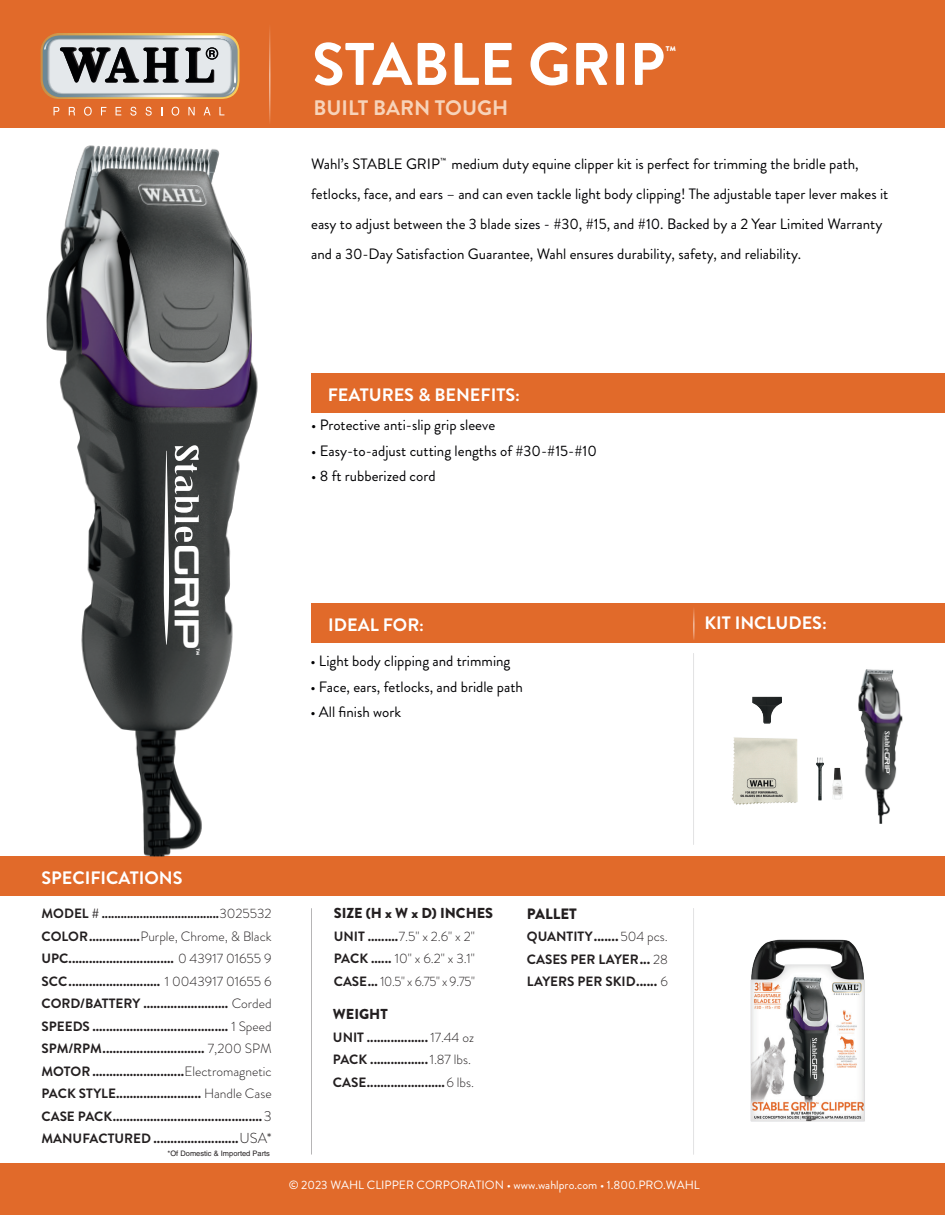
<style>
.page{position:relative;width:945px;height:1215px;background:#fff}
.page>*{position:absolute;margin:0;border:0;box-sizing:border-box;transform-origin:0 0}
.t1{font:700 60px "Brandon Grotesque";color:#fff}
.t2{font:31.95px "Birch Std";color:#fff;scale:2.13 1}
.t3{font:700 21px "Brandon Grotesque";color:#f7d3b9}
.t4{font:700 18px "Brandon Grotesque";color:#fff}
.t5{font:700 15.45px "Brandon Grotesque";color:#e16a2a}
.t6{font:15px/30px "Brandon Grotesque";color:#000103}
.t7{font:900 15px "Brandon Grotesque";color:#231f20}
.t8{font:700 14.4px/22.5px "Brandon Grotesque";color:#231f20;text-align:justify}
.t9{font:900 14.4px "Brandon Grotesque";color:#231f20}
.t10{font:700 13.5px/22.5px "Brandon Grotesque";color:#231f20}
.t11{font:300 13.5px/22.5px "Brandon Grotesque";letter-spacing:-.02em;color:#231f20;text-align:justify}
.t12{font:12px "Brandon Grotesque";color:#fff}
.t13{font:700 10.2px "Brandon Grotesque";color:#fff}
.t14{font:7.5px "Helvetica LT";color:#231f20}
.t15{font:6.6px "Birch Std";color:#fff;scale:2.13 1}
.t16{font:700 2.1px "Brandon Grotesque";color:#fff}
.s1{font-family:"Pirulen Rg";font-weight:700;font-size:34.05px}
.s2{font-weight:300}
.s3{font-size:14.4px}
.s4{font-size:13.5px}
.s5{font-weight:300;font-size:13.5px}
.s6{font-weight:700}
.s7{font-weight:700;font-size:14.4px}
.s8{font-weight:900}
.s9{font-size:15px}
.s10{font-family:"Pirulen Rg";font-weight:700;font-size:7.05px}
</style>
<div class="page">
<div style="left:0;top:1163px;width:945px;height:51px;background:#e16a2a"></div>
<div style="left:0;top:0;width:945px;height:128px;background:#e16a2a"></div>
<div style="left:0;top:857px;width:944px;height:39px;background:#e16a2a"></div>
<div style="left:311px;top:374px;width:633px;height:39px;background:#e16a2a"></div>
<div style="left:312px;top:604px;width:633px;height:39px;background:#e16a2a"></div>
<img style="left:46px;top:145px;width:212px;height:711px">
<svg style="left:163px;top:451px;width:7px;height:194px"></svg>
<hr style="left:269px;top:23px;width:2px;height:101px;background:#fff">
<hr style="left:693px;top:607px;width:2px;height:33px;background:#fff">
<svg style="left:54px;top:107px;width:5px;height:8px"></svg>
<svg style="left:69px;top:107px;width:6px;height:8px"></svg>
<svg style="left:84px;top:107px;width:8px;height:9px"></svg>
<svg style="left:101px;top:107px;width:5px;height:8px"></svg>
<svg style="left:116px;top:107px;width:5px;height:8px"></svg>
<svg style="left:130px;top:107px;width:6px;height:9px"></svg>
<svg style="left:146px;top:107px;width:6px;height:9px"></svg>
<svg style="left:172px;top:107px;width:7px;height:9px"></svg>
<svg style="left:188px;top:107px;width:7px;height:8px"></svg>
<svg style="left:204px;top:107px;width:7px;height:8px"></svg>
<svg style="left:219px;top:107px;width:5px;height:8px"></svg>
<svg style="left:41px;top:33px;width:198px;height:66px"></svg>
<img style="left:750px;top:939px;width:115px;height:183px">
<img style="left:752px;top:696px;width:30px;height:28px">
<img style="left:816px;top:757px;width:8px;height:43px">
<img style="left:858px;top:669px;width:45px;height:155px">
<svg style="left:883px;top:732px;width:1px;height:40px"></svg>
<img style="left:732px;top:737px;width:66px;height:68px">
<img style="left:832px;top:768px;width:11px;height:32px">
<h1 class="t1" style="left:312px;top:22px;width:354px">STABLE GRIP</h1>
<p class="t5" style="left:665px;top:40px;width:13px">™</p>
<h3 class="t3" style="left:314px;top:93px;width:196px">BUILT BARN TOUGH</h3>
<p class="t6" style="left:311px;top:149px;width:579px">Wahl’s STABLE GRIP<sup>™</sup> medium duty equine clipper kit is perfect for trimming the bridle path, fetlocks, face, and ears – and can even tackle light body clipping! The adjustable taper lever makes it easy to adjust between the 3 blade sizes - #30, #15, and #10. Backed by a 2 Year Limited Warranty and a 30-Day Satisfaction Guarantee, Wahl ensures durability, safety, and reliability.</p>
<h2 class="t2" style="left:204px;top:444px;width:98px;rotate:90deg">Stable<span class="s1">GRIP</span></h2>
<p class="t13" style="left:203px;top:648px;width:9px;rotate:90deg">™</p>
<p class="t4" style="left:328px;top:382px;width:194px">FEATURES &amp; BENEFITS:</p>
<p class="t6" style="left:311px;top:410px;width:186px">• Protective anti-slip grip sleeve</p>
<p class="t6" style="left:311px;top:436px;width:287px">• Easy-to-adjust cutting lengths of #30-#15-#10</p>
<p class="t6" style="left:311px;top:461px;width:126px">• 8 ft rubberized cord</p>
<p class="t4" style="left:328px;top:612px;width:97px">IDEAL FOR:</p>
<p class="t4" style="left:704px;top:610px;width:124px">KIT INCLUDES:</p>
<p class="t6" style="left:310px;top:646px;width:202px">• Light body clipping and trimming</p>
<p class="t6" style="left:310px;top:672px;width:214px">• Face, ears, fetlocks, and bridle path</p>
<p class="t6" style="left:310px;top:697px;width:92px">• All finish work</p>
<p class="t4" style="left:41px;top:865px;width:142px">SPECIFICATIONS</p>
<p class="t10" style="left:41px;top:903px;width:232px">MODEL # .....................................<span class="s2">3025532<br></span>COLOR<span class="s3">...............</span><span class="s2">Purple, Chrome, &amp; Black</span></p>
<p class="t8" style="left:41px;top:947px;width:232px"><span class="s4">UPC</span>............................... <span class="s5">0 43917 01655 9<br></span><span class="s4">SCC</span>........................... <span class="s5">1 0043917 01655 6<br></span><span class="s4">CORD/BATTERY</span> ......................... <span class="s5">Corded </span><span class="s4">SPEEDS</span> ........................................ <span class="s5">1 Speed </span><span class="s4">SPM/RPM</span>.............................. <span class="s5">7,200 SPM </span><span class="s4">MOTOR</span>...........................<span class="s5">Electromagnetic </span><span class="s4">PACK STYLE</span>......................... <span class="s5">Handle Case </span><span class="s4">CASE PACK</span>............................................<span class="s2">3<br></span><span class="s4">MANUFACTURED</span> .........................<span class="s2">USA*</span></p>
<p class="t14" style="left:168px;top:1149px;width:104px">*Of Domestic &amp; Imported Parts</p>
<p class="t9" style="left:334px;top:903px;width:161px">SIZE (H x W x D) INCHES</p>
<p class="t11" style="left:334px;top:925px;width:143px"><span class="s6">UNIT</span> <span class="s7">.........</span>7.5" x 2.6" x 2" <span class="s6">PACK</span> <span class="s7">......</span> 10" x 6.2" x 3.1" <span class="s6">CASE</span><span class="s7">...</span> 10.5" x 6.75" x 9.75"</p>
<p class="t8" style="left:333px;top:1003px;width:143px;text-align:left"><span class="s8">WEIGHT<br></span><span class="s4">UNIT</span> .................. <span class="s5">17.44 oz<br></span><span class="s4">PACK</span> .................<span class="s5">1.87 lbs.<br></span><span class="s4">CASE</span>.......................<span class="s5">6 lbs.</span></p>
<p class="t7" style="left:527px;top:903px;width:51px">PALLET</p>
<p class="t10" style="left:527px;top:925px;width:143px;text-align:justify">QUANTITY<span class="s9">.......</span><span class="s2">504 pcs.<br></span>CASES PER LAYER<span class="s9">...</span> <span class="s2">28<br></span>LAYERS PER SKID<span class="s9">......</span> <span class="s2">6</span></p>
<p class="t12" style="left:289px;top:1176px;width:413px">© 2023 WAHL CLIPPER CORPORATION • www.wahlpro.com • 1.800.PRO.WAHL</p>
<p class="t15" style="left:891px;top:731px;width:21px;rotate:90deg">Stable<span class="s10">GRIP</span></p>
<p class="t16" style="left:891px;top:773px;width:3px;rotate:90deg">™</p>
</div>
